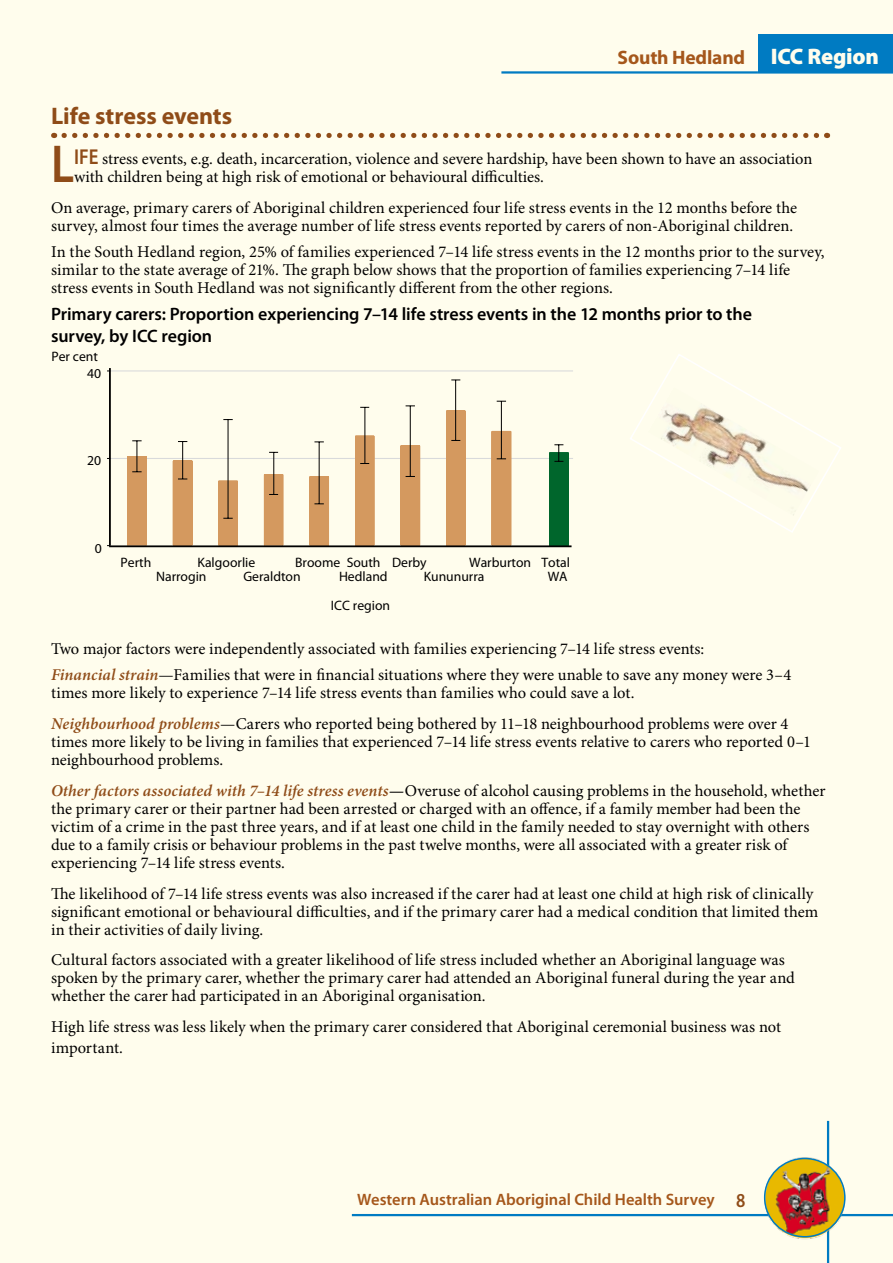
<style>
.page{position:relative;width:893px;height:1263px;background:#fffded}
.page>*{position:absolute;margin:0;border:0;box-sizing:border-box;transform-origin:0 0}
.t1{font:600 53.7px "Myriad Pro";color:#8f4c18;scale:.88 1}
.t2{font:700 24px "Myriad Pro";letter-spacing:-.005em;color:#8f4c18}
.t3{font:700 19.5px "Myriad Pro";letter-spacing:-.01em;color:#a5571b}
.t4{font:600 18px/22.5px "Myriad Pro";letter-spacing:-.005em;color:#000}
.t5{font:16.5px/18px "Minion Pro";color:#000}
.t6{font:600 16.5px "Myriad Pro";color:#a5571b}
.t7{font:13.65px/14.1px "Myriad Pro";color:#000}
.s1{font-weight:900;font-size:22.5px;color:#fffded}
.s2{font-family:"Myriad Pro";font-weight:600;font-size:21.6px;color:#8f4c18}
.s3{font-weight:600;font-style:italic;color:#8f4c18}
.s4{font-weight:600;font-style:italic}
</style>
<div class="page">
<div style="left:758px;top:34px;width:135px;height:38px;background:#007bc2"></div>
<hr style="left:501px;top:71px;width:257px;height:3px;background:#007bc2">
<hr style="left:758px;top:71px;width:135px;height:3px;background:#007bc2">
<hr style="left:827px;top:1121px;width:2px;height:142px;background:#007bc2">
<hr style="left:352px;top:1214px;width:541px;height:2px;background:#007bc2">
<img style="left:762px;top:1151px;width:86px;height:94px">
<div style="left:764px;top:1158px;width:82px;height:79px;border:2px solid #007bc2;border-radius:50%"></div>
<svg style="left:64px;top:133px;width:757px;height:5px"></svg>
<div style="left:47px;top:347px;width:552px;height:276px;background:#fffded"></div>
<hr style="left:111px;top:370px;width:462px;height:1px;background:#d9dadb">
<hr style="left:111px;top:458px;width:462px;height:1px;background:#d9dadb">
<div style="left:549px;top:452px;width:20px;height:94px;border:2px solid #00662c"></div>
<hr style="left:109px;top:368px;width:2px;height:178px;background:#000">
<hr style="left:109px;top:545px;width:463px;height:2px;background:#000">
<svg style="left:549px;top:444px;width:19px;height:102px"></svg>
<hr style="left:501px;top:401px;width:1px;height:58px;background:#000">
<div style="left:492px;top:431px;width:19px;height:115px;background:#d4995f"></div>
<hr style="left:455px;top:380px;width:1px;height:60px;background:#000">
<div style="left:446px;top:411px;width:19px;height:135px;background:#d4995f"></div>
<hr style="left:410px;top:406px;width:1px;height:70px;background:#000">
<div style="left:401px;top:445px;width:19px;height:101px;background:#d4995f"></div>
<hr style="left:365px;top:407px;width:1px;height:56px;background:#000">
<div style="left:355px;top:436px;width:19px;height:110px;background:#d4995f"></div>
<hr style="left:319px;top:442px;width:1px;height:62px;background:#000">
<svg style="left:309px;top:476px;width:20px;height:70px"></svg>
<hr style="left:274px;top:452px;width:1px;height:42px;background:#000">
<svg style="left:264px;top:474px;width:19px;height:72px"></svg>
<hr style="left:228px;top:420px;width:1px;height:98px;background:#000">
<svg style="left:218px;top:481px;width:20px;height:65px"></svg>
<hr style="left:182px;top:441px;width:1px;height:38px;background:#000">
<div style="left:173px;top:461px;width:19px;height:85px;background:#d4995f"></div>
<hr style="left:137px;top:441px;width:1px;height:31px;background:#000">
<div style="left:127px;top:456px;width:20px;height:90px;background:#d4995f"></div>
<svg style="left:628px;top:352px;width:215px;height:182px"></svg>
<svg style="left:737px;top:1194px;width:8px;height:13px"></svg>
<p class="t3" style="left:618px;top:46px;width:263px">South Hedland <span class="s1">ICC Region</span></p>
<h2 class="t2" style="left:51px;top:103px;width:183px">Life stress events</h2>
<h1 class="t1" style="left:51px;top:134px;width:28px">L</h1>
<p class="t5" style="left:74px;top:150px;width:740px"><span class="s2">IFE</span> stress events, e.g. death, incarceration, violence and severe hardship, have been shown to have an association with children being at high risk of emotional or behavioural difficulties.</p>
<p class="t5" style="left:51px;top:199px;width:748px">On average, primary carers of Aboriginal children experienced four life stress events in the 12 months before the survey, almost four times the average number of life stress events reported by carers of non-Aboriginal children.</p>
<p class="t5" style="left:51px;top:243px;width:775px">In the South Hedland region, 25% of families experienced 7–14 life stress events in the 12 months prior to the survey, similar to the state average of 21%. The graph below shows that the proportion of families experiencing 7–14 life stress events in South Hedland was not significantly different from the other regions.</p>
<p class="t4" style="left:51px;top:303px;width:702px">Primary carers: Proportion experiencing 7–14 life stress events in the 12 months prior to the survey, by ICC region</p>
<p class="t7" style="left:51px;top:349px;width:48px">Per cent</p>
<p class="t7" style="left:87px;top:367px;width:16px">40</p>
<p class="t7" style="left:87px;top:454px;width:16px">20</p>
<p class="t7" style="left:95px;top:541px;width:9px">0</p>
<p class="t7" style="left:121px;top:556px;width:32px">Perth</p>
<p class="t7" style="left:243px;top:556px;width:59px;text-indent:-46px">Kalgoorlie<br>Geraldton</p>
<p class="t7" style="left:339px;top:556px;width:50px;text-indent:-44px">Broome South<br>Hedland</p>
<p class="t7" style="left:424px;top:556px;width:62px;text-indent:-32px">Derby<br>Kununurra</p>
<p class="t7" style="left:469px;top:556px;width:102px;text-align:right">Warburton Total<br>WA</p>
<p class="t7" style="left:156px;top:570px;width:52px">Narrogin</p>
<p class="t7" style="left:331px;top:599px;width:61px">ICC region</p>
<p class="t5" style="left:51px;top:636px;width:742px;line-height:26.5px">Two major factors were independently associated with families experiencing 7–14 life stress events:<br><span class="s3">Financial strain</span>—Families that were in financial situations where they were unable to save any money were 3–4</p>
<p class="t5" style="left:51px;top:678px;width:739px;line-height:30.8px">times more likely to experience 7–14 life stress events than families who could save a lot.<br><span class="s3">Neighbourhood problems</span>—Carers who reported being bothered by 11–18 neighbourhood problems were over 4</p>
<p class="t5" style="left:51px;top:733px;width:762px">times more likely to be living in families that experienced 7–14 life stress events relative to carers who reported 0–1 neighbourhood problems.</p>
<p class="t5" style="left:51px;top:782px;width:776px"><span class="s3">Other factors associated with 7–14 life stress events</span><span class="s4">—</span>Overuse of alcohol causing problems in the household, whether the primary carer or their partner had been arrested or charged with an offence, if a family member had been the victim of a crime in the past three years, and if at least one child in the family needed to stay overnight with others due to a family crisis or behaviour problems in the past twelve months, were all associated with a greater risk of experiencing 7–14 life stress events.</p>
<p class="t5" style="left:51px;top:885px;width:769px">The likelihood of 7–14 life stress events was also increased if the carer had at least one child at high risk of clinically significant emotional or behavioural difficulties, and if the primary carer had a medical condition that limited them in their activities of daily living.</p>
<p class="t5" style="left:51px;top:952px;width:745px">Cultural factors associated with a greater likelihood of life stress included whether an Aboriginal language was spoken by the primary carer, whether the primary carer had attended an Aboriginal funeral during the year and whether the carer had participated in an Aboriginal organisation.</p>
<p class="t5" style="left:51px;top:1017px;width:732px;line-height:21px">High life stress was less likely when the primary carer considered that Aboriginal ceremonial business was not important.</p>
<p class="t6" style="left:357px;top:1190px;width:359px">Western Australian Aboriginal Child Health Survey</p>
</div>
